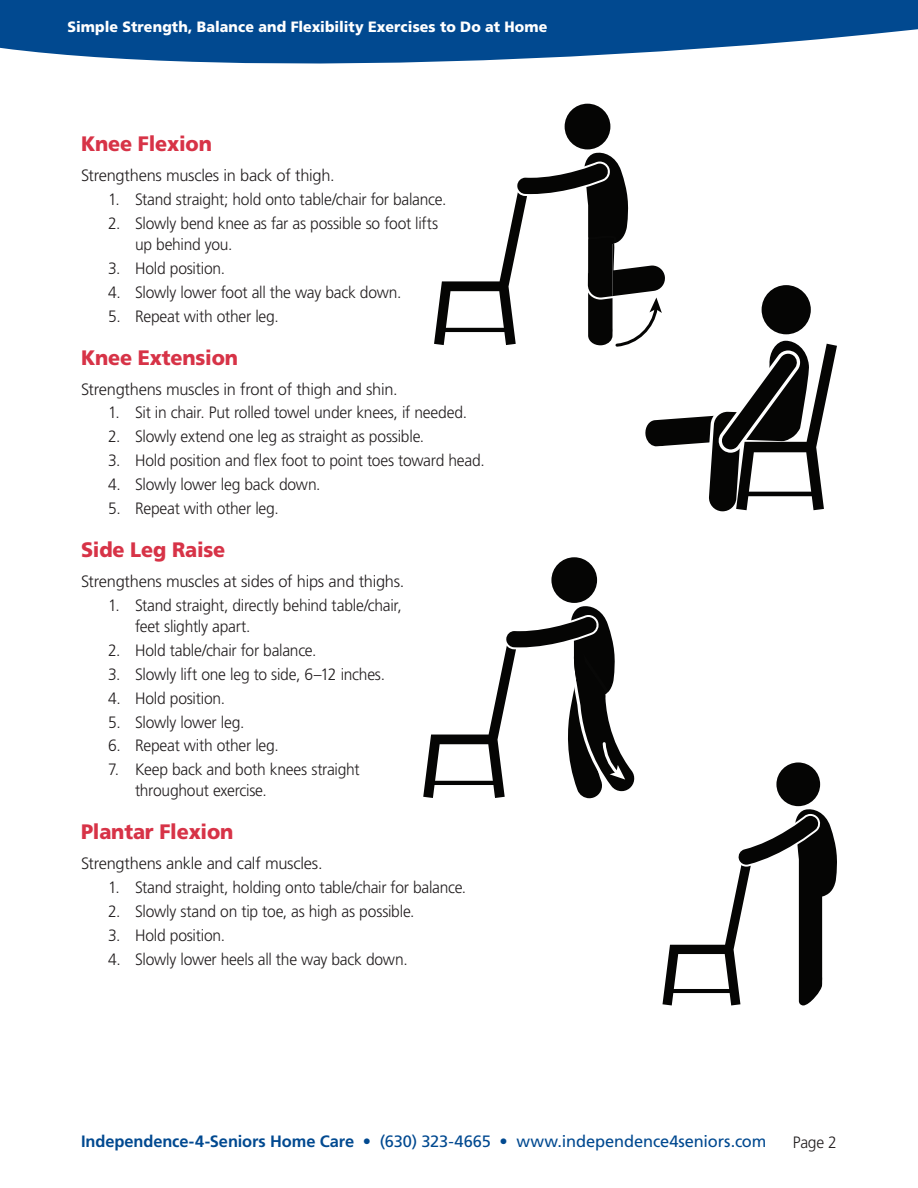
<style>
.page{position:relative;width:918px;height:1188px;background:#fff}
.page>*{position:absolute;margin:0;border:0;box-sizing:border-box;transform-origin:0 0}
.Subtitle_-_14_pt{font:900 20.85px "Frutiger";letter-spacing:-.01em;color:#d73347;scale:.95 1}
.Body_Text_Bulleted_a{font:300 16.5px/20.9px "Frutiger";letter-spacing:-.015em;color:#231f20;scale:.95 1}
.Body_Text{font:300 16.5px "Frutiger";letter-spacing:-.015em;color:#231f20}
.t1{font:16.5px "Frutiger";letter-spacing:-.005em;color:#014990}
.Body_Text-2{font:300 16.5px "Frutiger";letter-spacing:-.015em;color:#231f20;scale:.95 1}
.t2{font:900 15px "Frutiger";letter-spacing:.005em;color:#fff;scale:.95 1}
.s1{font-weight:700}
</style>
<div class="page">
<div style="left:565px;top:104px;width:45px;height:45px;background:#050504;border-radius:50%"></div>
<svg style="left:434px;top:152px;width:403px;height:360px"></svg>
<div style="left:551px;top:557px;width:46px;height:46px;background:#050504;border-radius:50%"></div>
<svg style="left:423px;top:606px;width:212px;height:193px"></svg>
<div style="left:776px;top:762px;width:44px;height:44px;background:#050504;border-radius:50%"></div>
<svg style="left:663px;top:809px;width:174px;height:196px"></svg>
<svg style="left:0;top:0;width:918px;height:64px;fill:#014990"></svg>
<p class="t2" style="left:68px;top:18px;width:507px">Simple Strength, Balance and Flexibility Exercises to Do at Home</p>
<p class="Subtitle_-_14_pt" style="left:81px;top:131px;width:139px">Knee Flexion</p>
<p class="Body_Text" style="left:81px;top:166px;width:255px">Strengthens muscles in back of thigh.</p>
<p class="Body_Text_Bulleted_a" style="left:108px;top:189px;width:358px">1. Stand straight; hold onto table/chair for balance.</p>
<p class="Body_Text_Bulleted_a" style="left:135px;top:213px;width:321px;text-indent:-27px">2. Slowly bend knee as far as possible so foot lifts up behind you.</p>
<p class="Body_Text_Bulleted_a" style="left:108px;top:258px;width:125px">3. Hold position.</p>
<p class="Body_Text_Bulleted_a" style="left:108px;top:282px;width:311px">4. Slowly lower foot all the way back down.</p>
<p class="Body_Text_Bulleted_a" style="left:108px;top:305px;width:181px">5. Repeat with other leg.</p>
<p class="Subtitle_-_14_pt" style="left:81px;top:345px;width:167px">Knee Extension</p>
<p class="Body_Text" style="left:81px;top:380px;width:318px">Strengthens muscles in front of thigh and shin.</p>
<p class="Body_Text_Bulleted_a" style="left:108px;top:402px;width:380px">1. Sit in chair. Put rolled towel under knees, if needed.</p>
<p class="Body_Text_Bulleted_a" style="left:108px;top:426px;width:334px">2. Slowly extend one leg as straight as possible.</p>
<p class="Body_Text_Bulleted_a" style="left:108px;top:450px;width:398px">3. Hold position and flex foot to point toes toward head.</p>
<p class="Body_Text_Bulleted_a" style="left:108px;top:474px;width:225px">4. Slowly lower leg back down.</p>
<p class="Body_Text_Bulleted_a" style="left:108px;top:498px;width:181px">5. Repeat with other leg.</p>
<p class="Subtitle_-_14_pt" style="left:81px;top:537px;width:153px">Side Leg Raise</p>
<p class="Body_Text" style="left:81px;top:572px;width:325px">Strengthens muscles at sides of hips and thighs.</p>
<p class="Body_Text_Bulleted_a" style="left:135px;top:595px;width:282px;text-indent:-27px">1. Stand straight, directly behind table/chair, feet slightly apart.</p>
<p class="Body_Text_Bulleted_a" style="left:108px;top:640px;width:221px">2. Hold table/chair for balance.</p>
<p class="Body_Text_Bulleted_a" style="left:108px;top:664px;width:293px">3. Slowly lift one leg to side, 6–12 inches.</p>
<p class="Body_Text_Bulleted_a" style="left:108px;top:687px;width:125px">4. Hold position.</p>
<p class="Body_Text_Bulleted_a" style="left:108px;top:711px;width:145px">5. Slowly lower leg.</p>
<p class="Body_Text_Bulleted_a" style="left:108px;top:735px;width:181px">6. Repeat with other leg.</p>
<p class="Body_Text_Bulleted_a" style="left:135px;top:759px;width:238px;text-indent:-27px">7. Keep back and both knees straight throughout exercise.</p>
<p class="Subtitle_-_14_pt" style="left:81px;top:819px;width:162px">Plantar Flexion</p>
<p class="Body_Text" style="left:81px;top:854px;width:243px">Strengthens ankle and calf muscles.</p>
<p class="Body_Text_Bulleted_a" style="left:108px;top:877px;width:379px">1. Stand straight, holding onto table/chair for balance.</p>
<p class="Body_Text_Bulleted_a" style="left:108px;top:901px;width:324px">2. Slowly stand on tip toe, as high as possible.</p>
<p class="Body_Text_Bulleted_a" style="left:108px;top:925px;width:125px">3. Hold position.</p>
<p class="Body_Text_Bulleted_a" style="left:108px;top:949px;width:317px">4. Slowly lower heels all the way back down.</p>
<p class="t1" style="left:81px;top:1132px;width:687px"><span class="s1">Independence-4-Seniors Home Care</span> • (630) 323-4665 • www.independence4seniors.com</p>
<p class="Body_Text-2" style="left:793px;top:1132px;width:48px">Page 2</p>
</div>
